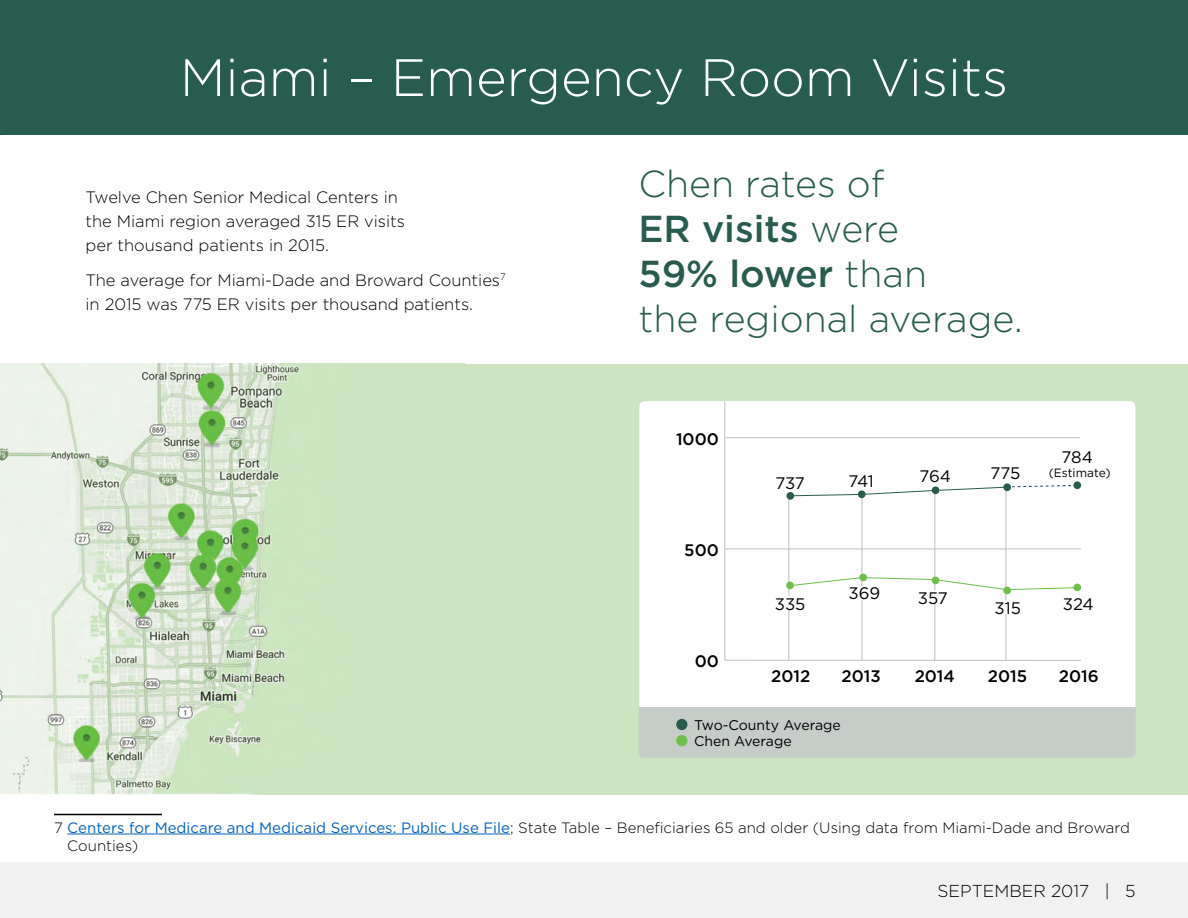
<style>
.page{position:relative;width:1188px;height:918px;background:#fff}
.page>*{position:absolute;margin:0;border:0;box-sizing:border-box;transform-origin:0 0}
.t1{font:300 52.5px "Gotham";color:#fff}
.t2{font:300 37.5px/45px "Gotham";color:#275c4e}
.t3{font:300 17.25px "Gotham";color:#000}
.t4{font:16.65px "Gotham";letter-spacing:-.01em;color:#000}
.t5{font:500 16.65px "Gotham";color:#000}
.t6{font:300 16.5px/24px "Gotham";color:#000}
.t7{font:300 15px/18px "Gotham";color:#000}
.t8{font:14.1px/16.4px "Gotham";color:#000}
.t9{font:12px "Gotham";color:#000}
.s1{font-weight:500}
.s2{font-weight:400;color:#0563c1}
</style>
<div class="page">
<div style="left:0;top:862px;width:1188px;height:56px;background:#f1f1f2"></div>
<div style="left:0;top:0;width:1188px;height:135px;background:#275c4e"></div>
<hr style="left:54px;top:814px;width:108px;height:1px;background:#000">
<hr style="left:67px;top:834px;width:443px;height:1px;background:#0563c1">
<div style="left:0;top:364px;width:1188px;height:431px;background:#cce5c0"></div>
<img style="left:0;top:364px;width:300px;height:430px">
<div style="left:639px;top:401px;width:496px;height:306px;background:#fff"></div>
<div style="left:724px;top:401px;width:357px;height:260px;background:#fff"></div>
<hr style="left:726px;top:549px;width:355px;height:1px;background:#bcbec0">
<hr style="left:862px;top:494px;width:1px;height:166px;background:#bcbec0">
<hr style="left:934px;top:489px;width:1px;height:171px;background:#bcbec0">
<hr style="left:788px;top:495px;width:1px;height:165px;background:#bcbec0">
<hr style="left:1006px;top:487px;width:1px;height:173px;background:#bcbec0">
<div style="left:769px;top:475px;width:42px;height:14px;background:#fff"></div>
<div style="left:845px;top:586px;width:38px;height:13px;background:#fff"></div>
<div style="left:771px;top:597px;width:38px;height:13px;background:#fff"></div>
<div style="left:914px;top:591px;width:38px;height:13px;background:#fff"></div>
<div style="left:995px;top:601px;width:26px;height:13px;background:#fff"></div>
<div style="left:1063px;top:596px;width:31px;height:14px;background:#fff"></div>
<div style="left:840px;top:473px;width:42px;height:14px;background:#fff"></div>
<div style="left:917px;top:468px;width:36px;height:14px;background:#fff"></div>
<div style="left:988px;top:465px;width:35px;height:14px;background:#fff"></div>
<div style="left:1061px;top:450px;width:32px;height:13px;background:#fff"></div>
<div style="left:1073px;top:481px;width:8px;height:8px;background:#275c4e;border-radius:50%"></div>
<svg style="left:789px;top:485px;width:288px;height:12px;background:#eef2f2"></svg>
<svg style="left:786px;top:573px;width:296px;height:22px;background:#f3f9f0"></svg>
<div style="left:786px;top:492px;width:8px;height:8px;background:#275c4e;border-radius:50%"></div>
<div style="left:932px;top:486px;width:7px;height:8px;background:#275c4e;border-radius:50%"></div>
<div style="left:858px;top:490px;width:8px;height:8px;background:#275c4e;border-radius:50%"></div>
<div style="left:1003px;top:483px;width:8px;height:8px;background:#275c4e;border-radius:50%"></div>
<div style="left:639px;top:707px;width:497px;height:51px;background:#c6cdc9"></div>
<div style="left:676px;top:719px;width:11px;height:11px;background:#275c4e;border-radius:50%"></div>
<div style="left:676px;top:735px;width:11px;height:11px;background:#6fbf4a;border-radius:50%"></div>
<h1 class="t1" style="left:180px;top:44px;width:830px">Miami – Emergency Room Visits</h1>
<p class="t6" style="left:86px;top:185px;width:321px">Twelve Chen Senior Medical Centers in the Miami region averaged 315 ER visits per thousand patients in 2015.</p>
<p class="t6" style="left:85px;top:267px;width:422px">The average for Miami-Dade and Broward Counties<sup>7 </sup>in 2015 was 775 ER visits per thousand patients.</p>
<h2 class="t2" style="left:639px;top:160px;width:386px">Chen rates of<br><span class="s1">ER visits</span> were<br><span class="s1">59% lower</span> than<br>the regional average.</h2>
<p class="t5" style="left:676px;top:428px;width:44px">1000</p>
<p class="t5" style="left:684px;top:539px;width:36px">500</p>
<p class="t5" style="left:695px;top:650px;width:26px">00</p>
<p class="t4" style="left:775px;top:472px;width:31px">737</p>
<p class="t4" style="left:849px;top:470px;width:27px">741</p>
<p class="t4" style="left:919px;top:465px;width:33px">764</p>
<p class="t4" style="left:991px;top:462px;width:31px">775</p>
<p class="t4" style="left:1061px;top:447px;width:33px">784</p>
<p class="t9" style="left:1049px;top:465px;width:64px">(Estimate)</p>
<p class="t4" style="left:849px;top:583px;width:33px">369</p>
<p class="t4" style="left:775px;top:593px;width:32px">335</p>
<p class="t4" style="left:918px;top:588px;width:31px">357</p>
<p class="t4" style="left:995px;top:598px;width:28px">315</p>
<p class="t4" style="left:1063px;top:593px;width:33px">324</p>
<p class="t5" style="left:771px;top:665px;width:41px">2012</p>
<p class="t5" style="left:842px;top:665px;width:41px">2013</p>
<p class="t5" style="left:915px;top:665px;width:42px">2014</p>
<p class="t5" style="left:988px;top:665px;width:41px">2015</p>
<p class="t5" style="left:1059px;top:665px;width:41px">2016</p>
<p class="t8" style="left:694px;top:716px;width:148px">Two-County Average<br>Chen Average</p>
<p class="t7" style="left:67px;top:818px;width:1064px;text-indent:-13px">7 <span class="s2">Centers for Medicare and Medicaid Services: Public Use File</span>; State Table – Beneficiaries 65 and older (Using data from Miami-Dade and Broward<br>Counties)</p>
<p class="t3" style="left:938px;top:880px;width:200px">SEPTEMBER 2017 | 5</p>
</div>
